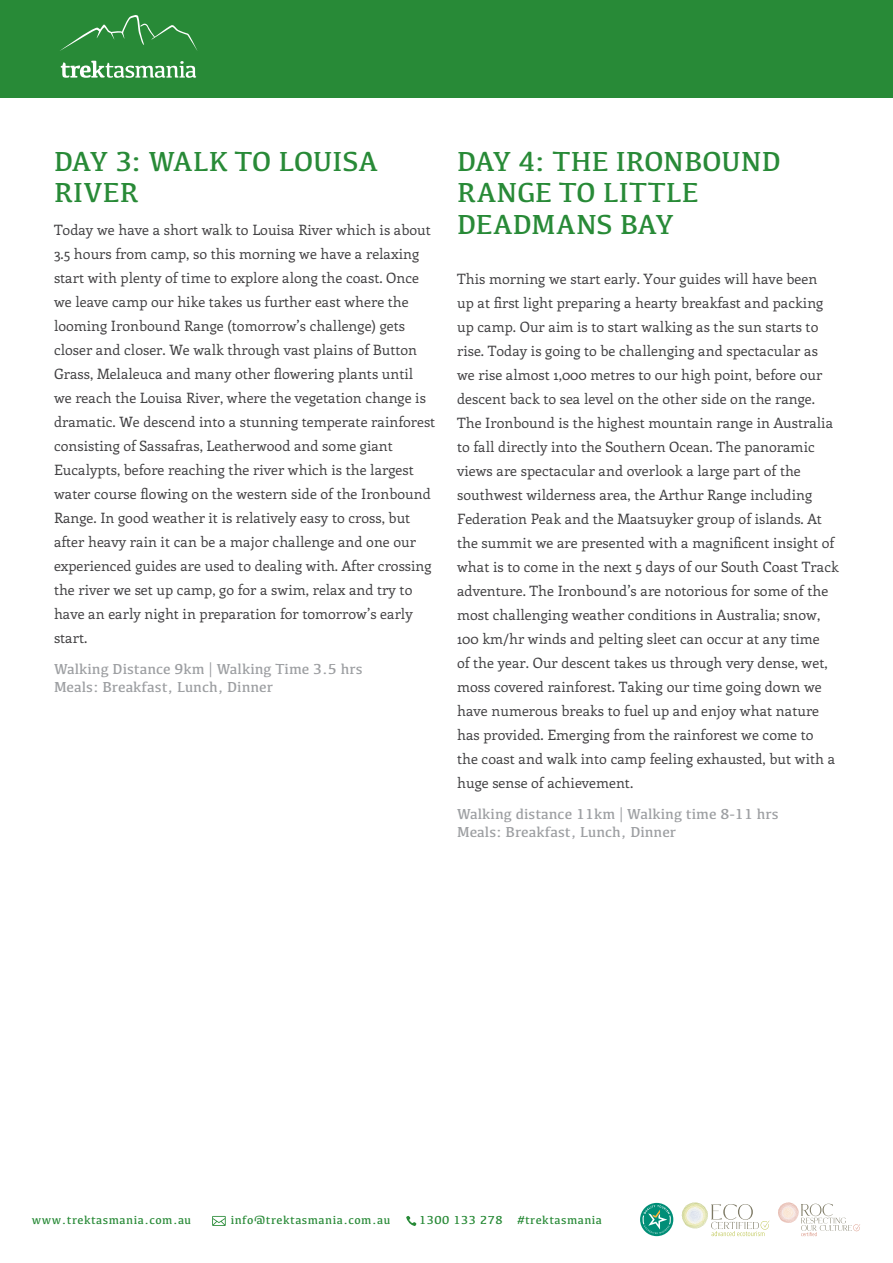
<style>
.page{position:relative;width:893px;height:1263px;background:#fff}
.page>*{position:absolute;margin:0;border:0;box-sizing:border-box;transform-origin:0 0}
.t1{font:28.5px/31.5px "Kefa";letter-spacing:.005em;color:#288a37}
.t2{font:15px/18px "Kefa";color:#9d9fa2}
.t3{font:14.25px/24px "Enriqueta";color:#414042}
.t4{font:12px "Kefa";letter-spacing:.04em;color:#288a37}
</style>
<div class="page">
<div style="left:0;top:0;width:893px;height:98px;background:#288a37"></div>
<svg style="left:60px;top:15px;width:138px;height:36px"></svg>
<svg style="left:61px;top:61px;width:135px;height:17px"></svg>
<svg style="left:406px;top:1216px;width:10px;height:10px"></svg>
<svg style="left:212px;top:1216px;width:14px;height:10px"></svg>
<svg style="left:640px;top:1203px;width:33px;height:33px"></svg>
<svg style="left:643px;top:1205px;width:28px;height:29px"></svg>
<svg style="left:682px;top:1202px;width:87px;height:34px"></svg>
<svg style="left:778px;top:1202px;width:82px;height:34px"></svg>
<h1 class="t1" style="left:54px;top:145px;width:325px">DAY 3: WALK TO LOUISA<br>RIVER</h1>
<p class="t3" style="left:54px;top:217px;width:383px">Today we have a short walk to Louisa River which is about 3.5 hours from camp, so this morning we have a relaxing start with plenty of time to explore along the coast. Once we leave camp our hike takes us further east where the looming Ironbound Range (tomorrow’s challenge) gets closer and closer. We walk through vast plains of Button Grass, Melaleuca and many other flowering plants until<br>we reach the Louisa River, where the vegetation change is dramatic. We descend into a stunning temperate rainforest consisting of Sassafras, Leatherwood and some giant Eucalypts, before reaching the river which is the largest water course flowing on the western side of the Ironbound Range. In good weather it is relatively easy to cross, but after heavy rain it can be a major challenge and one our experienced guides are used to dealing with. After crossing the river we set up camp, go for a swim, relax and try to have an early night in preparation for tomorrow’s early start.</p>
<p class="t2" style="left:54px;top:659px;width:310px">Walking Distance 9km | Walking Time 3.5 hrs<br>Meals: Breakfast, Lunch, Dinner</p>
<h1 class="t1" style="left:457px;top:145px;width:325px">DAY 4: THE IRONBOUND<br>RANGE TO LITTLE<br>DEADMANS BAY</h1>
<p class="t3" style="left:457px;top:267px;width:383px">This morning we start early. Your guides will have been<br>up at first light preparing a hearty breakfast and packing up camp. Our aim is to start walking as the sun starts to rise. Today is going to be challenging and spectacular as we rise almost 1,000 metres to our high point, before our descent back to sea level on the other side on the range.<br>The Ironbound is the highest mountain range in Australia to fall directly into the Southern Ocean. The panoramic views are spectacular and overlook a large part of the southwest wilderness area, the Arthur Range including Federation Peak and the Maatsuyker group of islands. At the summit we are presented with a magnificent insight of what is to come in the next 5 days of our South Coast Track adventure. The Ironbound’s are notorious for some of the most challenging weather conditions in Australia; snow, 100 km/hr winds and pelting sleet can occur at any time<br>of the year. Our descent takes us through very dense, wet, moss covered rainforest. Taking our time going down we have numerous breaks to fuel up and enjoy what nature has provided. Emerging from the rainforest we come to<br>the coast and walk into camp feeling exhausted, but with a huge sense of achievement.</p>
<p class="t2" style="left:457px;top:805px;width:323px">Walking distance 11km | Walking time 8-11 hrs<br>Meals: Breakfast, Lunch, Dinner</p>
<p class="t4" style="left:32px;top:1213px;width:161px">www.trektasmania.com.au</p>
<p class="t4" style="left:231px;top:1213px;width:161px">info@trektasmania.com.au</p>
<p class="t4" style="left:419px;top:1213px;width:184px">1300 133 278 #trektasmania</p>
</div>
